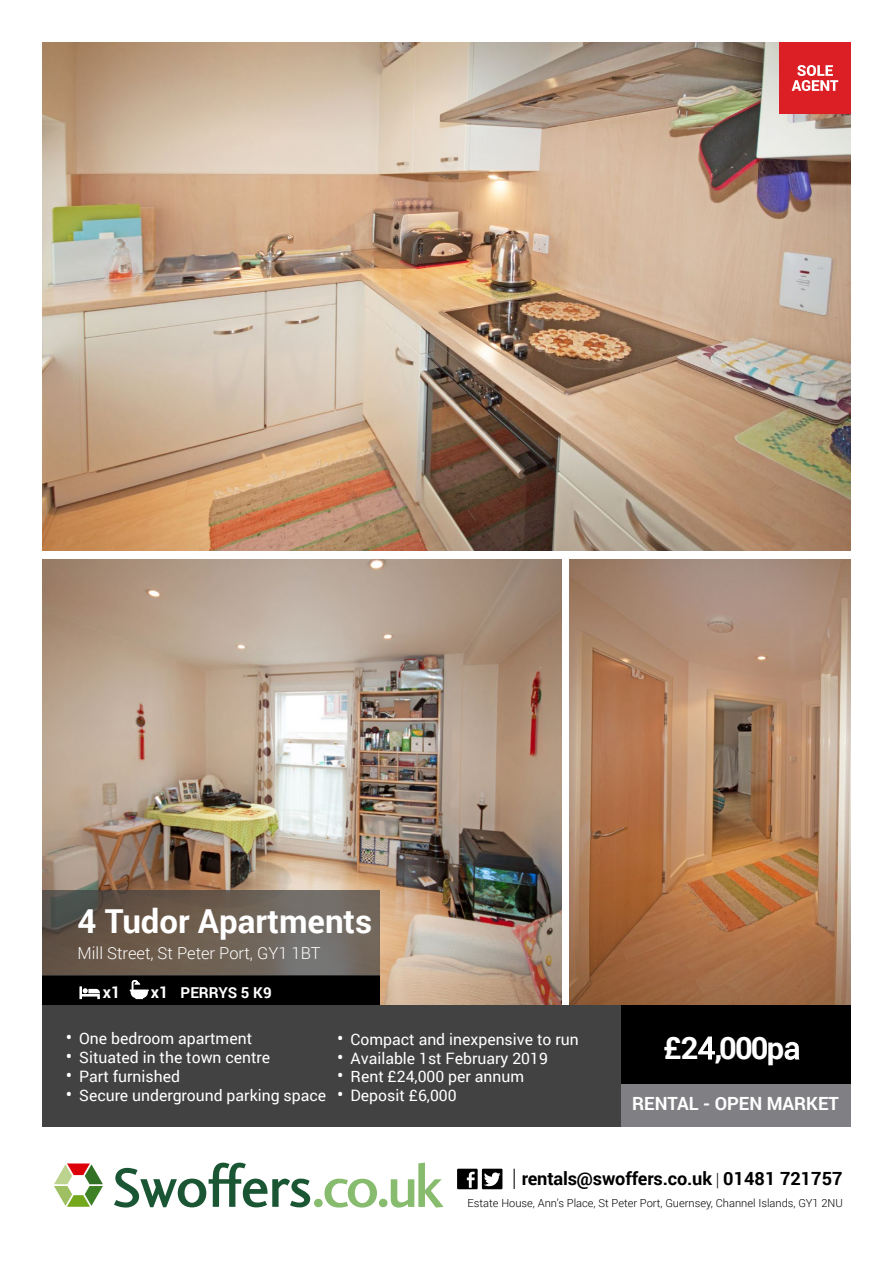
<style>
.page{position:relative;width:893px;height:1263px;background:#fff}
.page>*{position:absolute;margin:0;border:0;box-sizing:border-box;transform-origin:0 0}
.t1{font:700 33px "Roboto";color:#fff}
.t2{font:700 30.9px "Roboto";color:#fff}
.t3{font:700 18.15px "Roboto";letter-spacing:-.01em;color:#000}
.t4{font:700 18.15px "Roboto";color:#fff}
.t5{font:300 16.5px "Roboto";color:#fff}
.t6{font:700 16.2px "Roboto";color:#fff}
.t7{font:15.75px "Roboto";color:#fff}
.t8{font:700 15px "Roboto";color:#fff}
.t9{font:300 11.1px "Roboto";color:#000}
.s1{font-size:16.2px}
.s2{font-size:18.9px}
.s3{font-weight:400}
.s4{font-size:24px}
</style>
<div class="page">
<img style="left:43px;top:43px;width:807px;height:508px">
<img style="left:43px;top:560px;width:518px;height:445px">
<img style="left:570px;top:560px;width:280px;height:445px">
<div style="left:42px;top:1083px;width:809px;height:43px;background:#7f7f84"></div>
<div style="left:42px;top:1005px;width:809px;height:78px;background:#000"></div>
<div style="left:42px;top:975px;width:337px;height:32px;background:#000"></div>
<svg style="left:42px;top:890px;width:337px;height:85px;background:#6a5f55"></svg>
<div style="left:779px;top:43px;width:71px;height:71px;background:#db1f25"></div>
<svg style="left:792px;top:65px;width:46px;height:26px"></svg>
<div style="left:42px;top:1005px;width:578px;height:121px;background:#424242"></div>
<svg style="left:54px;top:1163px;width:49px;height:44px"></svg>
<svg style="left:114px;top:1162px;width:330px;height:45px"></svg>
<svg style="left:457px;top:1169px;width:45px;height:20px"></svg>
<svg style="left:79px;top:986px;width:21px;height:13px"></svg>
<svg style="left:130px;top:980px;width:19px;height:19px"></svg>
<h1 class="t1" style="left:78px;top:898px;width:296px">4 Tudor Apartments</h1>
<p class="t5" style="left:78px;top:941px;width:244px">Mill Street, St Peter Port, GY1 1BT</p>
<p class="t6" style="left:103px;top:981px;width:19px">x1</p>
<p class="t8" style="left:151px;top:982px;width:122px"><span class="s1">x1</span> PERRYS 5 K9</p>
<p class="t7" style="left:66px;top:1028px;width:188px"><span class="s2">•</span> One bedroom apartment</p>
<p class="t7" style="left:66px;top:1047px;width:206px"><span class="s2">•</span> Situated in the town centre</p>
<p class="t7" style="left:66px;top:1065px;width:116px"><span class="s2">•</span> Part furnished</p>
<p class="t7" style="left:66px;top:1084px;width:262px"><span class="s2">•</span> Secure underground parking space</p>
<p class="t7" style="left:337px;top:1028px;width:243px"><span class="s2">•</span> Compact and inexpensive to run</p>
<p class="t7" style="left:337px;top:1047px;width:212px"><span class="s2">•</span> Available 1st February 2019</p>
<p class="t7" style="left:337px;top:1066px;width:189px"><span class="s2">•</span> Rent £24,000 per annum</p>
<p class="t7" style="left:337px;top:1085px;width:121px"><span class="s2">•</span> Deposit £6,000</p>
<h2 class="t2" style="left:663px;top:1026px;width:139px">£2<span class="s3">4</span>,000p<span class="s3">a</span></h2>
<p class="t4" style="left:632px;top:1091px;width:208px">RENTAL - OPEN MARKET</p>
<p class="t3" style="left:513px;top:1165px;width:331px"><span class="s4">|</span> rentals@swoffers.co.uk | 01481 721757</p>
<p class="t9" style="left:467px;top:1195px;width:377px">Estate House, Ann’s Place, St Peter Port, Guernsey, Channel Islands, GY1 2NU</p>
</div>
